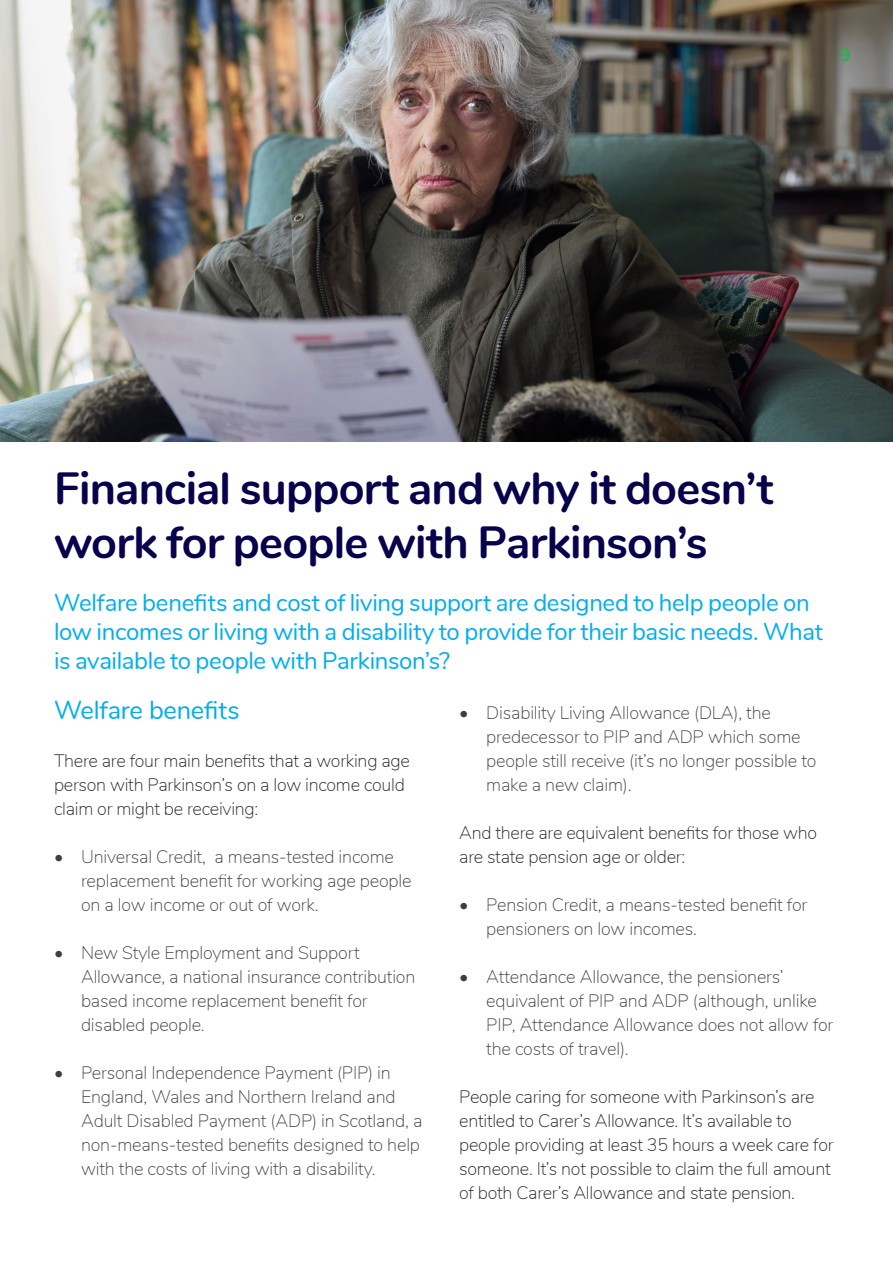
<style>
.page{position:relative;width:893px;height:1263px;background:#fff}
.page>*{position:absolute;margin:0;border:0;box-sizing:border-box;transform-origin:0 0}
.Header_1_Nunito_Regular_18pt{font:700 45px/54px "Nunito";letter-spacing:-.02em;color:#08014c}
.Body_Copy{font:25.5px "Nunito";letter-spacing:-.01em;color:#00aeef}
.sub_heads_in_text{font:24px/28.8px "Nunito";letter-spacing:-.015em;color:#00aeef}
.t1{font:200 18px/24px "Nunito";letter-spacing:-.01em;color:#3e3e3f}
.Body_copy{font:200 18px/24px "Nunito";letter-spacing:-.015em;color:#231f20}
.t2{font:700 18px "Nunito";color:#23b24b}
</style>
<div class="page">
<img style="left:0;top:0;width:893px;height:442px">
<p class="t2" style="left:840px;top:41px;width:12px">9</p>
<p class="Header_1_Nunito_Regular_18pt" style="left:54px;top:458px;width:721px">Financial support and why it doesn’t work for people with Parkinson’s</p>
<p class="sub_heads_in_text" style="left:54px;top:587px;width:770px">Welfare benefits and cost of living support are designed to help people on low incomes or living with a disability to provide for their basic needs. What is available to people with Parkinson’s?</p>
<p class="Body_Copy" style="left:54px;top:692px;width:187px">Welfare benefits</p>
<p class="Body_copy" style="left:54px;top:748px;width:357px">There are four main benefits that a working age person with Parkinson’s on a low income could claim or might be receiving:</p>
<p class="t1" style="left:81px;top:844px;width:332px;text-indent:-27px">• Universal Credit, a means-tested income replacement benefit for working age people on a low income or out of work.</p>
<p class="t1" style="left:81px;top:940px;width:336px;text-indent:-27px">• New Style Employment and Support Allowance, a national insurance contribution based income replacement benefit for disabled people.</p>
<p class="t1" style="left:81px;top:1060px;width:343px;text-indent:-27px">• Personal Independence Payment (PIP) in England, Wales and Northern Ireland and Adult Disabled Payment (ADP) in Scotland, a non-means-tested benefits designed to help with the costs of living with a disability.</p>
<p class="t1" style="left:486px;top:700px;width:332px;text-indent:-27px">• Disability Living Allowance (DLA), the predecessor to PIP and ADP which some people still receive (it’s no longer possible to make a new claim).</p>
<p class="Body_copy" style="left:459px;top:820px;width:359px">And there are equivalent benefits for those who are state pension age or older:</p>
<p class="t1" style="left:486px;top:892px;width:323px;text-indent:-27px">• Pension Credit, a means-tested benefit for pensioners on low incomes.</p>
<p class="t1" style="left:486px;top:964px;width:349px;text-indent:-27px">• Attendance Allowance, the pensioners’ equivalent of PIP and ADP (although, unlike PIP, Attendance Allowance does not allow for the costs of travel).</p>
<p class="Body_copy" style="left:459px;top:1084px;width:376px">People caring for someone with Parkinson’s are entitled to Carer’s Allowance. It’s available to people providing at least 35 hours a week care for someone. It’s not possible to claim the full amount of both Carer’s Allowance and state pension.</p>
</div>
